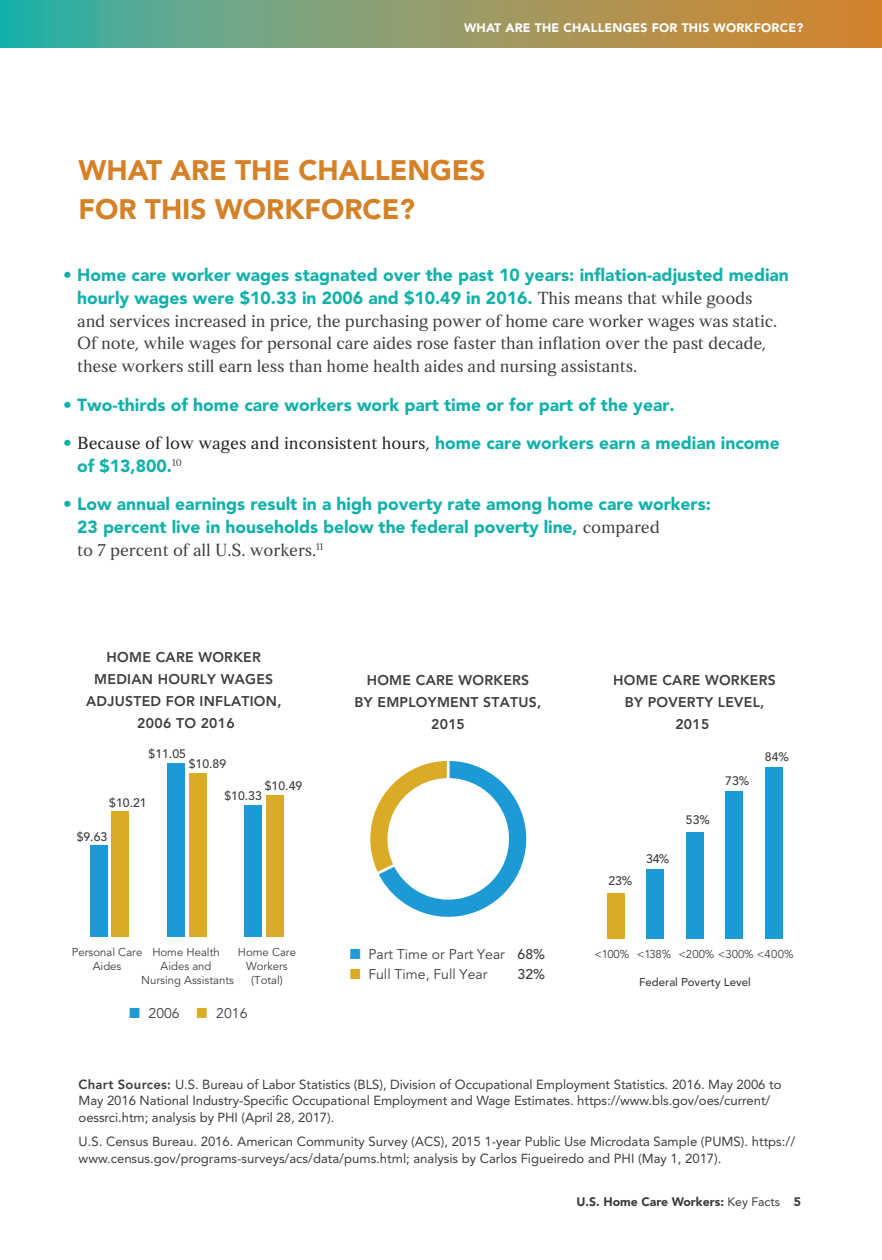
<style>
.page{position:relative;width:882px;height:1260px;background:#fff}
.page>*{position:absolute;margin:0;border:0;box-sizing:border-box;transform-origin:0 0}
.Head_1{font:900 28px/38.5px "Avenir";color:#d58128}
.bullet_body{font:17.5px/22.8px "Strato Pro";letter-spacing:-.01em;color:#3d3d3d}
.bullet_body-2{font:900 17.5px/22.8px "Avenir";color:#11b1aa}
.t1{font:800 14px/21.9px "Avenir";letter-spacing:.02em;color:#3d3d3d;text-align:center}
.t2{font:14px "Avenir";color:#3d3d3d}
.t3{font:500 14px "Avenir";color:#3d3d3d}
.Chart_source{font:13.12px/16.6px "Avenir";letter-spacing:-.005em;color:#3d3d3d}
.t4{font:500 12.25px "Avenir";color:#3d3d3d}
.Head_1-2{font:900 12.25px "Avenir";letter-spacing:.02em;color:#fff}
.t5{font:900 12.25px "Avenir";color:#3d3d3d}
.t6{font:11.38px/13.7px "Avenir";color:#3d3d3d;text-align:center}
.t7{font:500 11.38px "Avenir";color:#3d3d3d}
.s1{font-family:"Avenir";font-weight:900;color:#11b1aa}
.s2{font-family:"Strato Pro";font-weight:400;color:#231f20}
.s3{font-family:"Strato Pro";font-weight:400;color:#3d3d3d}
.s4{font-family:"Meta Head OT";font-size:28px;color:#1d99d6}
.s5{font-family:"Meta Head OT";font-size:28px;color:#dcab26}
.s6{font-weight:500}
.s7{font-weight:800}
.s8{font-weight:400}
</style>
<div class="page">
<svg style="left:0;top:0;width:882px;height:47px;background:#8d9b6a"></svg>
<div style="left:244px;top:805px;width:18px;height:132px;background:#1d99d6"></div>
<div style="left:167px;top:763px;width:18px;height:174px;background:#1d99d6"></div>
<div style="left:90px;top:845px;width:18px;height:92px;background:#1d99d6"></div>
<div style="left:266px;top:795px;width:17px;height:142px;background:#dcab26"></div>
<div style="left:189px;top:773px;width:17px;height:164px;background:#dcab26"></div>
<div style="left:112px;top:811px;width:17px;height:126px;background:#dcab26"></div>
<svg style="left:370px;top:760px;width:157px;height:157px"></svg>
<div style="left:765px;top:767px;width:17px;height:172px;background:#1d99d6"></div>
<div style="left:725px;top:791px;width:18px;height:148px;background:#1d99d6"></div>
<div style="left:686px;top:832px;width:17px;height:107px;background:#1d99d6"></div>
<div style="left:646px;top:869px;width:18px;height:70px;background:#1d99d6"></div>
<div style="left:607px;top:893px;width:18px;height:46px;background:#dcab26"></div>
<p class="Head_1-2" style="left:464px;top:20px;width:341px">WHAT ARE THE CHALLENGES FOR THIS WORKFORCE?</p>
<p class="Head_1" style="left:79px;top:151px;width:409px">WHAT ARE THE CHALLENGES<br>FOR THIS WORKFORCE?</p>
<p class="bullet_body" style="left:77px;top:263px;width:713px;text-indent:-14px"><span class="s1">• Home care worker wages stagnated over the past 10 years: inflation-adjusted median hourly wages were $10.33 in 2006 and $10.49 in 2016.</span> This means that while goods<br>and services increased in price, the purchasing power of home care worker wages was static.<br>Of note, while wages for personal care aides rose faster than inflation over the past decade, these workers still earn less than home health aides and nursing assistants.</p>
<p class="bullet_body-2" style="left:63px;top:393px;width:613px">• Two-thirds of home care workers work part time or for part of the year.</p>
<p class="bullet_body-2" style="left:77px;top:431px;width:704px;text-indent:-14px">• <span class="s2">Because of low wages and inconsistent hours,</span> home care workers earn a median income of $13,800.<sup>10</sup></p>
<p class="bullet_body-2" style="left:77px;top:493px;width:635px;text-indent:-14px">• Low annual earnings result in a high poverty rate among home care workers:<br>23 percent live in households below the federal poverty line, <span class="s3">compared<br>to 7 percent of all U.S. workers.</span><sup>11</sup></p>
<p class="t1" style="left:86px;top:646px;width:197px">HOME CARE WORKER<br>MEDIAN HOURLY WAGES<br>ADJUSTED FOR INFLATION,<br>2006 TO 2016</p>
<p class="t4" style="left:149px;top:746px;width:39px">$11.05</p>
<p class="t4" style="left:189px;top:756px;width:39px">$10.89</p>
<p class="t4" style="left:224px;top:789px;width:39px">$10.33</p>
<p class="t4" style="left:265px;top:779px;width:39px">$10.49</p>
<p class="t4" style="left:109px;top:796px;width:39px">$10.21</p>
<p class="t4" style="left:77px;top:829px;width:32px">$9.63</p>
<p class="t6" style="left:72px;top:946px;width:72px">Personal Care<br>Aides</p>
<p class="t6" style="left:141px;top:946px;width:94px">Home Health<br>Aides and<br>Nursing Assistants</p>
<p class="t6" style="left:238px;top:946px;width:60px">Home Care<br>Workers (Total)</p>
<p class="t2" style="left:128px;top:1005px;width:121px"><span class="s4">▪</span> 2006 <span class="s5">▪</span> 2016</p>
<p class="t1" style="left:355px;top:669px;width:188px">HOME CARE WORKERS<br>BY EMPLOYMENT STATUS,<br>2015</p>
<p class="t2" style="left:349px;top:946px;width:198px"><span class="s4">▪</span> Part Time or Part Year <span class="s6">68%</span></p>
<p class="t2" style="left:349px;top:966px;width:140px"><span class="s5">▪</span> Full Time, Full Year</p>
<p class="t3" style="left:518px;top:966px;width:29px">32%</p>
<p class="t1" style="left:613px;top:669px;width:164px">HOME CARE WORKERS<br>BY POVERTY LEVEL,<br>2015</p>
<p class="t4" style="left:608px;top:874px;width:26px">23%</p>
<p class="t4" style="left:646px;top:852px;width:25px">34%</p>
<p class="t4" style="left:686px;top:813px;width:26px">53%</p>
<p class="t4" style="left:725px;top:773px;width:26px">73%</p>
<p class="t4" style="left:765px;top:750px;width:26px">84%</p>
<p class="t6" style="left:594px;top:948px;width:201px">&lt;100% &lt;138% &lt;200% &lt;300% &lt;400%</p>
<p class="t7" style="left:639px;top:976px;width:113px">Federal Poverty Level</p>
<p class="Chart_source" style="left:79px;top:1076px;width:704px"><span class="s7">Chart Sources:</span> U.S. Bureau of Labor Statistics (BLS), Division of Occupational Employment Statistics. 2016. May 2006 to<br>May 2016 National Industry-Specific Occupational Employment and Wage Estimates. https://www.bls.gov/oes/current/ oessrci.htm; analysis by PHI (April 28, 2017).</p>
<p class="Chart_source" style="left:79px;top:1133px;width:718px">U.S. Census Bureau. 2016. American Community Survey (ACS), 2015 1-year Public Use Microdata Sample (PUMS). https:// www.census.gov/programs-surveys/acs/data/pums.html; analysis by Carlos Figueiredo and PHI (May 1, 2017).</p>
<p class="t5" style="left:576px;top:1195px;width:226px">U.S. Home Care Workers: <span class="s8">Key Facts</span> 5</p>
</div>
